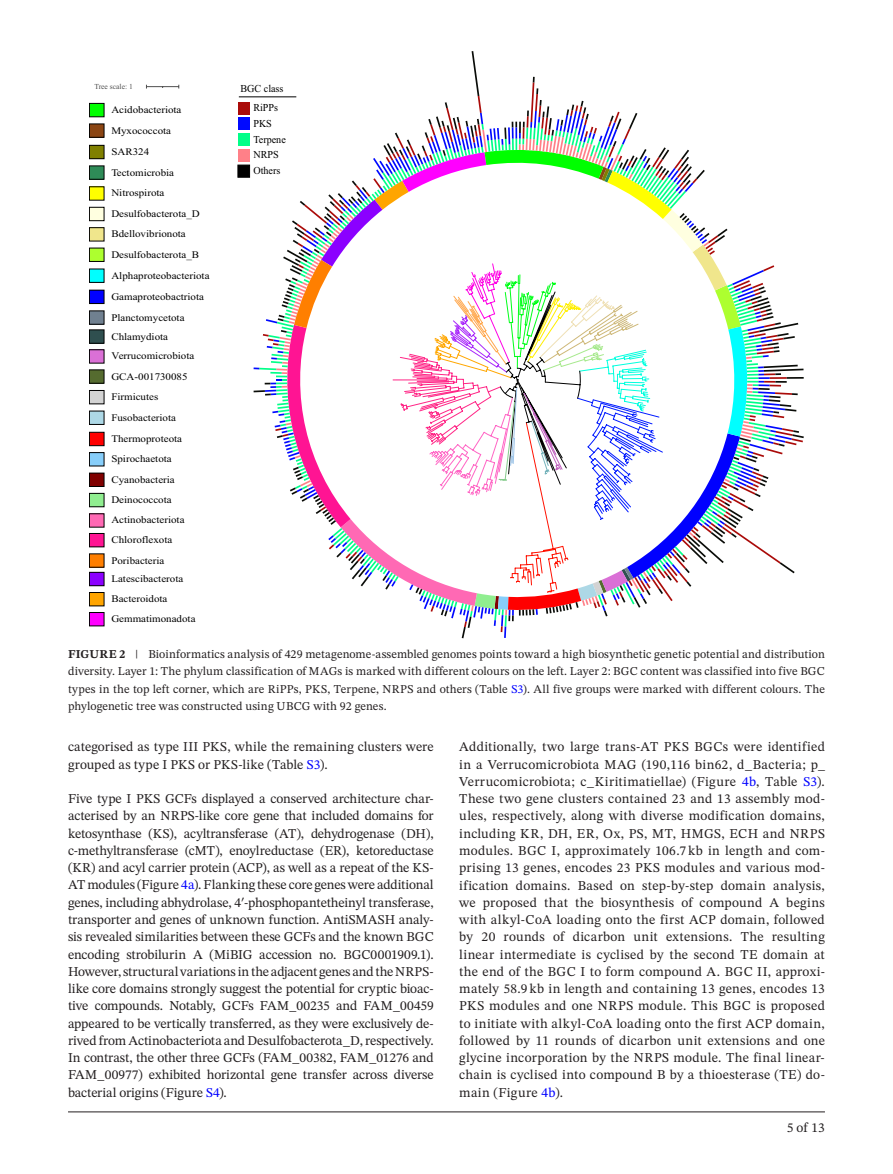
<style>
.page{position:relative;width:893px;height:1174px;background:#fff}
.page>*{position:absolute;margin:0;border:0;box-sizing:border-box;transform-origin:0 0}
.t1{font:13.5px/17.2px "STIX Two Text";letter-spacing:.005em;color:#231f20;text-align:justify}
.t2{font:12px/17.2px "STIX Two Text";letter-spacing:.01em;color:#231f20;text-align:justify}
.t3{font:10.5px "Times New Roman";color:#000;scale:.96 1}
.t4{font:10.05px/20.4px "Times New Roman";color:#000;scale:1.09 1}
.t5{font:7.65px "Times New Roman";color:#505050}
.s1{font-weight:700}
.s2{color:#00f}
</style>
<div class="page">
<hr style="left:68px;top:1111px;width:757px;height:1px;background:#231f20">
<svg style="left:254px;top:51px;width:550px;height:587px"></svg>
<hr style="left:146px;top:86px;width:33px;height:1px;background:#505050">
<div style="left:89px;top:432px;width:15px;height:14px;background:#f00;border:1px solid #000"></div>
<div style="left:89px;top:554px;width:15px;height:13px;background:#ff7f00"></div>
<div style="left:89px;top:187px;width:15px;height:13px;background:#ff0"></div>
<div style="left:89px;top:269px;width:15px;height:13px;background:#0ff"></div>
<div style="left:89px;top:269px;width:15px;height:14px;border:1px solid #000"></div>
<div style="left:89px;top:290px;width:15px;height:13px;background:#00f"></div>
<div style="left:89px;top:290px;width:15px;height:14px;border:1px solid #000"></div>
<div style="left:89px;top:572px;width:15px;height:14px;background:#8b00ff"></div>
<div style="left:89px;top:572px;width:15px;height:14px;border:1px solid #000"></div>
<div style="left:89px;top:612px;width:15px;height:14px;background:#f0f"></div>
<div style="left:89px;top:612px;width:15px;height:14px;border:1px solid #000"></div>
<div style="left:89px;top:533px;width:15px;height:14px;background:#ff1493"></div>
<div style="left:89px;top:533px;width:15px;height:14px;border:1px solid #000"></div>
<div style="left:89px;top:514px;width:15px;height:13px;background:#ff69b4"></div>
<div style="left:89px;top:592px;width:15px;height:14px;background:#ffa500"></div>
<div style="left:89px;top:592px;width:15px;height:14px;border:1px solid #000"></div>
<div style="left:89px;top:207px;width:15px;height:14px;background:#ffffe0"></div>
<div style="left:89px;top:207px;width:15px;height:14px;border:1px solid #000"></div>
<div style="left:89px;top:228px;width:15px;height:13px;background:#f0e68c"></div>
<div style="left:89px;top:227px;width:15px;height:14px;border:1px solid #000"></div>
<div style="left:89px;top:248px;width:15px;height:13px;background:#adff2f"></div>
<div style="left:89px;top:248px;width:15px;height:14px;border:1px solid #000"></div>
<div style="left:89px;top:493px;width:15px;height:14px;background:#90ee90"></div>
<div style="left:89px;top:493px;width:15px;height:14px;border:1px solid #000"></div>
<div style="left:89px;top:452px;width:15px;height:14px;background:#87cefa"></div>
<div style="left:89px;top:452px;width:15px;height:14px;border:1px solid #000"></div>
<div style="left:89px;top:411px;width:15px;height:13px;background:#add8e6"></div>
<div style="left:89px;top:411px;width:15px;height:14px;border:1px solid #000"></div>
<div style="left:89px;top:350px;width:15px;height:13px;background:#da70d6"></div>
<div style="left:89px;top:349px;width:15px;height:14px;border:1px solid #000"></div>
<div style="left:89px;top:390px;width:15px;height:14px;background:#d3d3d3"></div>
<div style="left:89px;top:390px;width:15px;height:14px;border:1px solid #000"></div>
<div style="left:89px;top:311px;width:15px;height:13px;background:#708090"></div>
<div style="left:89px;top:330px;width:15px;height:13px;background:#2f4f4f"></div>
<div style="left:89px;top:329px;width:15px;height:14px;border:1px solid #000"></div>
<div style="left:89px;top:370px;width:15px;height:13px;background:#556b2f"></div>
<div style="left:89px;top:473px;width:15px;height:13px;background:#800000"></div>
<div style="left:89px;top:473px;width:15px;height:14px;border:1px solid #000"></div>
<div style="left:89px;top:124px;width:15px;height:13px;background:#8b4513"></div>
<div style="left:89px;top:124px;width:15px;height:14px;border:1px solid #000"></div>
<div style="left:89px;top:145px;width:15px;height:14px;background:#808000"></div>
<div style="left:89px;top:145px;width:15px;height:14px;border:1px solid #000"></div>
<div style="left:89px;top:166px;width:15px;height:13px;background:#2e8b57"></div>
<div style="left:89px;top:166px;width:15px;height:13px;border:1px solid #000"></div>
<hr style="left:239px;top:97px;width:57px;height:1px;background:#000">
<div style="left:238px;top:102px;width:12px;height:12px;background:#aa0b09"></div>
<div style="left:238px;top:133px;width:12px;height:12px;background:#0f8"></div>
<div style="left:238px;top:118px;width:12px;height:12px;background:#0009ff"></div>
<div style="left:238px;top:149px;width:12px;height:12px;background:#ff8088"></div>
<div style="left:238px;top:165px;width:12px;height:12px;background:#000"></div>
<div style="left:89px;top:103px;width:15px;height:14px;background:#0f0;border:1px solid #000"></div>
<p class="t5" style="left:94px;top:81px;width:40px">Tree scale: 1</p>
<p class="t3" style="left:240px;top:82px;width:46px">BGC class</p>
<p class="t4" style="left:111px;top:100px;width:66px">Acidobacteriota</p>
<p class="t3" style="left:253px;top:101px;width:27px">RiPPs</p>
<p class="t4" style="left:111px;top:121px;width:59px;line-height:21px">Myxococcota<br>SAR324<br>Tectomicrobia</p>
<p class="t4" style="left:111px;top:184px;width:50px">Nitrospirota</p>
<p class="t4" style="left:111px;top:204px;width:83px">Desulfobacterota_D<br>Bdellovibrionota<br>Desulfobacterota_B</p>
<p class="t4" style="left:111px;top:266px;width:92px;line-height:21.1px">Alphaproteobacteriota<br>Gamaproteobactriota</p>
<p class="t4" style="left:111px;top:308px;width:69px;line-height:19px">Planctomycetota<br>Chlamydiota</p>
<p class="t4" style="left:111px;top:367px;width:71px">GCA-001730085</p>
<p class="t4" style="left:111px;top:347px;width:78px">Verrucomicrobiota</p>
<p class="t4" style="left:111px;top:387px;width:45px">Firmicutes</p>
<p class="t4" style="left:111px;top:408px;width:61px">Fusobacteriota</p>
<p class="t4" style="left:111px;top:429px;width:66px">Thermoproteota</p>
<p class="t4" style="left:111px;top:449px;width:57px">Spirochaetota</p>
<p class="t4" style="left:111px;top:470px;width:60px">Cyanobacteria</p>
<p class="t4" style="left:111px;top:490px;width:57px">Deinococcota</p>
<p class="t4" style="left:111px;top:511px;width:69px">Actinobacteriota</p>
<p class="t4" style="left:111px;top:530px;width:57px">Chloroflexota</p>
<p class="t4" style="left:111px;top:551px;width:50px">Poribacteria</p>
<p class="t4" style="left:111px;top:569px;width:68px">Latescibacterota</p>
<p class="t4" style="left:111px;top:609px;width:79px">Gemmatimonadota</p>
<p class="t4" style="left:111px;top:589px;width:53px">Bacteroidota</p>
<p class="t3" style="left:253px;top:116px;width:21px">PKS</p>
<p class="t3" style="left:253px;top:132px;width:35px">Terpene</p>
<p class="t3" style="left:253px;top:147px;width:28px">NRPS</p>
<p class="t3" style="left:253px;top:163px;width:30px">Others</p>
<p class="t2" style="left:68px;top:645px;width:758px"><span class="s1">FIGURE 2</span> | Bioinformatics analysis of 429 metagenome-assembled genomes points toward a high biosynthetic genetic potential and distribution diversity. Layer 1: The phylum classification of MAGs is marked with different colours on the left. Layer 2: BGC content was classified into five BGC types in the top left corner, which are RiPPs, PKS, Terpene, NRPS and others (Table <span class="s2">S3</span>). All five groups were marked with different colours. The phylogenetic tree was constructed using UBCG with 92 genes.</p>
<p class="t1" style="left:68px;top:738px;width:367px">categorised as type III PKS, while the remaining clusters were grouped as type I PKS or PKS-like (Table <span class="s2">S3</span>).</p>
<p class="t1" style="left:68px;top:790px;width:367px">Five type I PKS GCFs displayed a conserved architecture char&shy;acterised by an NRPS-like core gene that included domains for ketosynthase (KS), acyltransferase (AT), dehydrogenase (DH), c-methyltransferase (cMT), enoylreductase (ER), ketoreductase (KR) and acyl carrier protein (ACP), as well as a repeat of the KS-AT modules (Figure <span class="s2">4a</span>). Flanking these core genes were additional genes, including abhydrolase, 4′-phosphopantetheinyl transferase, transporter and genes of unknown function. AntiSMASH analy&shy;sis revealed similarities between these GCFs and the known BGC encoding strobilurin A (MiBIG accession no. BGC0001909.1).<br>However, structural variations in the adjacent genes and the NRPS&shy;like core domains strongly suggest the potential for cryptic bioac&shy;tive compounds. Notably, GCFs FAM_00235 and FAM_00459 appeared to be vertically transferred, as they were exclusively de&shy;rived from Actinobacteriota and Desulfobacterota_D, respectively.<br>In contrast, the other three GCFs (FAM_00382, FAM_01276 and FAM_00977) exhibited horizontal gene transfer across diverse bacterial origins (Figure <span class="s2">S4</span>).</p>
<p class="t1" style="left:459px;top:738px;width:367px">Additionally, two large trans-AT PKS BGCs were identified in a Verrucomicrobiota MAG (190,116 bin62, d_Bacteria; p_ Verrucomicrobiota; c_Kiritimatiellae) (Figure <span class="s2">4b</span>, Table <span class="s2">S3</span>).<br>These two gene clusters contained 23 and 13 assembly mod&shy;ules, respectively, along with diverse modification domains, including KR, DH, ER, Ox, PS, MT, HMGS, ECH and NRPS modules. BGC I, approximately 106.7 kb in length and com&shy;prising 13 genes, encodes 23 PKS modules and various mod&shy;ification domains. Based on step-by-step domain analysis, we proposed that the biosynthesis of compound A begins with alkyl-CoA loading onto the first ACP domain, followed by 20 rounds of dicarbon unit extensions. The resulting linear intermediate is cyclised by the second TE domain at the end of the BGC I to form compound A. BGC II, approxi&shy;mately 58.9 kb in length and containing 13 genes, encodes 13<br>PKS modules and one NRPS module. This BGC is proposed to initiate with alkyl-CoA loading onto the first ACP domain, followed by 11 rounds of dicarbon unit extensions and one glycine incorporation by the NRPS module. The final linear&shy;chain is cyclised into compound B by a thioesterase (TE) do&shy;main (Figure <span class="s2">4b</span>).</p>
<p class="t1" style="left:787px;top:1119px;width:40px">5 of 13</p>
</div>
